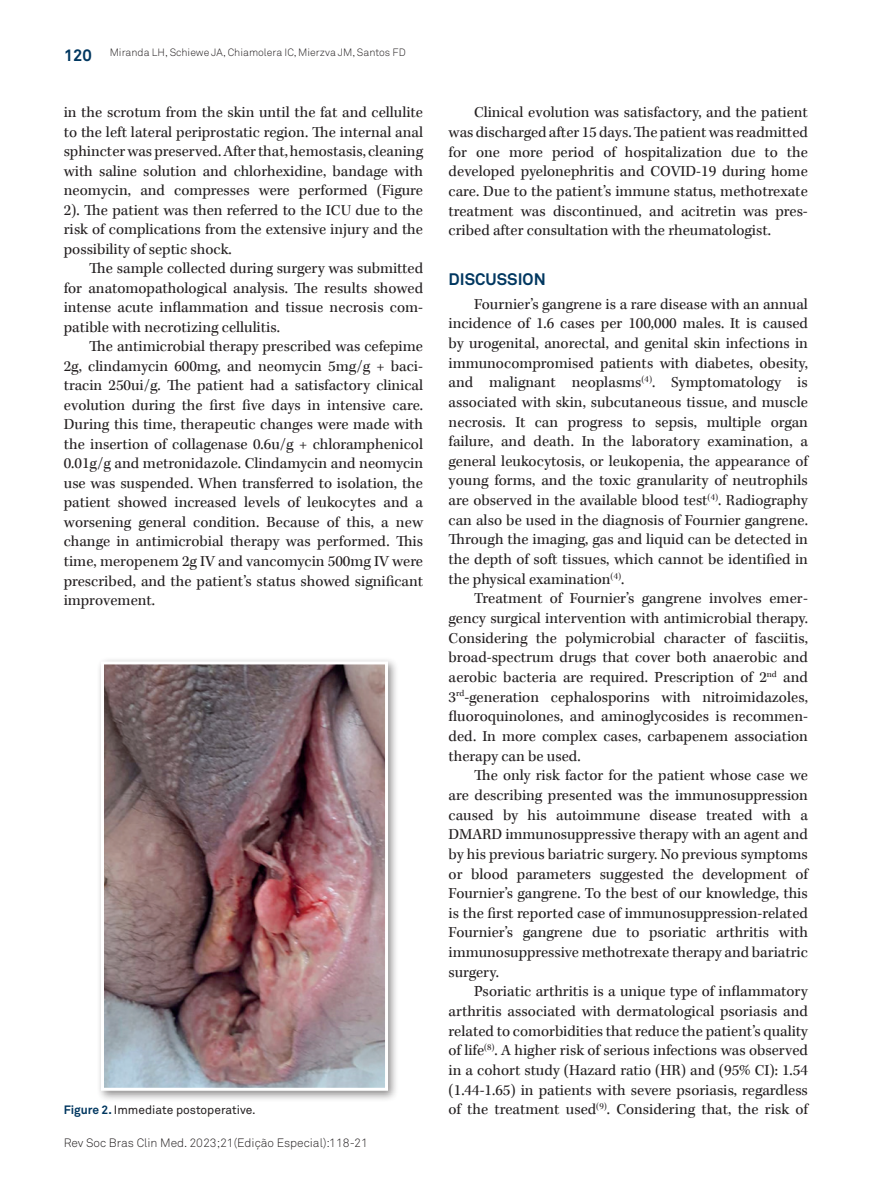
<style>
.page{position:relative;width:893px;height:1191px;background:#fff}
.page>*{position:absolute;margin:0;border:0;box-sizing:border-box;transform-origin:0 0}
.t1{font:700 16.5px "Akkurat Pro";color:#003760}
.t2{font:15.75px/19.6px "Kepler Std";color:#231f20;text-align:justify}
.t3{font:12px "Akkurat Light Pro";color:#231f20}
.t4{font:12px "Akkurat Pro";color:#231f20}
.t5{font:10.5px "Akkurat Light Pro";color:#231f20}
.s1{font-weight:700;color:#003760}
</style>
<div class="page">
<div style="left:96px;top:656px;width:303px;height:446px;background:#231f20;opacity:.5"></div>
<img style="left:105px;top:665px;width:279px;height:421px">
<div style="left:101px;top:661px;width:287px;height:429px;border:3px solid #fff"></div>
<p class="t1" style="left:64px;top:45px;width:30px">120</p>
<p class="t5" style="left:110px;top:47px;width:297px">Miranda LH, Schiewe JA, Chiamolera IC, Mierzva JM, Santos FD</p>
<p class="t2" style="left:64px;top:103px;width:361px">in the scrotum from the skin until the fat and cellulite to the left lateral periprostatic region. The internal anal sphincter was preserved. After that, hemostasis, cleaning with saline solution and chlorhexidine, bandage with neomycin, and compresses were performed (Figure 2). The patient was then referred to the ICU due to the risk of complications from the extensive injury and the possibility of septic shock.</p>
<p class="t2" style="left:64px;top:259px;width:361px;text-indent:26px">The sample collected during surgery was submitted for anatomopathological analysis. The results showed intense acute inflammation and tissue necrosis com&shy;patible with necrotizing cellulitis.</p>
<p class="t2" style="left:64px;top:337px;width:361px;text-indent:26px">The antimicrobial therapy prescribed was cefepime 2g, clindamycin 600mg, and neomycin 5mg/g + baci&shy;tracin 250ui/g. The patient had a satisfactory clinical evolution during the first five days in intensive care.<br>During this time, therapeutic changes were made with the insertion of collagenase 0.6u/g + chloramphenicol 0.01g/g and metronidazole. Clindamycin and neomycin use was suspended. When transferred to isolation, the patient showed increased levels of leukocytes and a worsening general condition. Because of this, a new change in antimicrobial therapy was performed. This time, meropenem 2g IV and vancomycin 500mg IV were prescribed, and the patient’s status showed significant improvement.</p>
<p class="t4" style="left:64px;top:1103px;width:193px"><span class="s1">Figure 2.</span> Immediate postoperative.</p>
<p class="t3" style="left:64px;top:1135px;width:306px">Rev Soc Bras Clin Med. 2023;21(Edição Especial):118-21</p>
<p class="t2" style="left:449px;top:103px;width:361px;text-indent:26px">Clinical evolution was satisfactory, and the patient was discharged after 15 days. The patient was readmitted for one more period of hospitalization due to the developed pyelonephritis and COVID-19 during home care. Due to the patient’s immune status, methotrexate treatment was discontinued, and acitretin was pres&shy;cribed after consultation with the rheumatologist.</p>
<p class="t1" style="left:449px;top:269px;width:99px">DISCUSSION</p>
<p class="t2" style="left:449px;top:294px;width:361px;text-indent:26px">Fournier’s gangrene is a rare disease with an annual incidence of 1.6 cases per 100,000 males. It is caused by urogenital, anorectal, and genital skin infections in immunocompromised patients with diabetes, obesity, and malignant neoplasms<sup>(4)</sup>. Symptomatology is associated with skin, subcutaneous tissue, and muscle necrosis. It can progress to sepsis, multiple organ failure, and death. In the laboratory examination, a general leukocytosis, or leukopenia, the appearance of young forms, and the toxic granularity of neutrophils are observed in the available blood test<sup>(4)</sup>. Radiography can also be used in the diagnosis of Fournier gangrene.<br>Through the imaging, gas and liquid can be detected in the depth of soft tissues, which cannot be identified in the physical examination<sup>(4)</sup>.</p>
<p class="t2" style="left:449px;top:589px;width:361px;text-indent:26px">Treatment of Fournier’s gangrene involves emer&shy;gency surgical intervention with antimicrobial therapy.<br>Considering the polymicrobial character of fasciitis, broad-spectrum drugs that cover both anaerobic and aerobic bacteria are required. Prescription of 2<sup>nd</sup> and 3<sup>rd</sup>-generation cephalosporins with nitroimidazoles, fluoroquinolones, and aminoglycosides is recommen&shy;ded. In more complex cases, carbapenem association therapy can be used.</p>
<p class="t2" style="left:449px;top:766px;width:361px;text-indent:26px">The only risk factor for the patient whose case we are describing presented was the immunosuppression caused by his autoimmune disease treated with a DMARD immunosuppressive therapy with an agent and by his previous bariatric surgery. No previous symptoms or blood parameters suggested the development of Fournier’s gangrene. To the best of our knowledge, this is the first reported case of immunosuppression-related Fournier’s gangrene due to psoriatic arthritis with immunosuppressive methotrexate therapy and bariatric surgery.</p>
<p class="t2" style="left:449px;top:982px;width:361px;text-indent:26px">Psoriatic arthritis is a unique type of inflammatory arthritis associated with dermatological psoriasis and related to comorbidities that reduce the patient’s quality of life<sup>(8)</sup>. A higher risk of serious infections was observed in a cohort study (Hazard ratio (HR) and (95% CI): 1.54 (1.44-1.65) in patients with severe psoriasis, regardless of the treatment used<sup>(9)</sup>. Considering that, the risk of</p>
</div>
